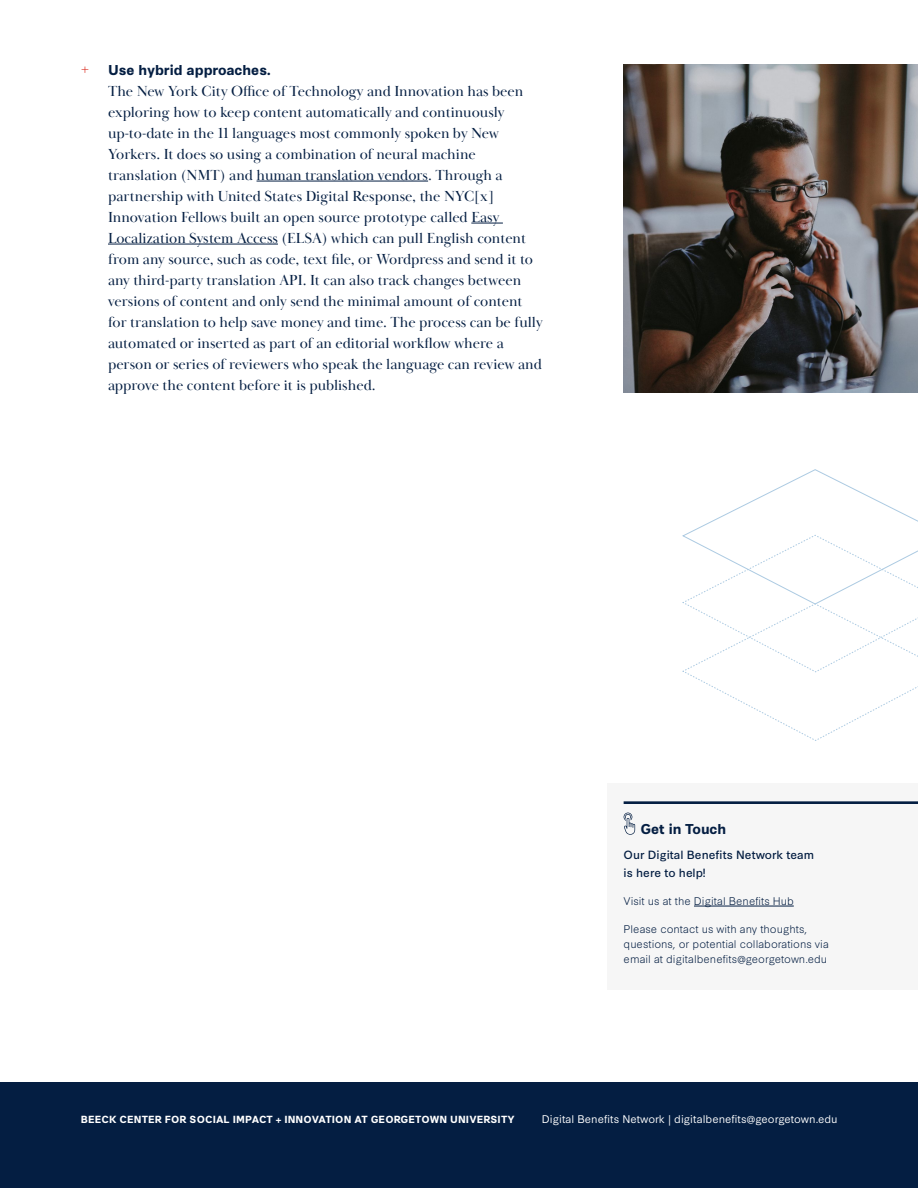
<style>
.page{position:relative;width:918px;height:1188px;background:#fff}
.page>*{position:absolute;margin:0;border:0;box-sizing:border-box;transform-origin:0 0}
.t1{font:15px/21px "Baskerville Display PT";color:#041e42}
.t2{font:700 13.5px "Synthese";color:#041e42}
.t3{font:11.25px/18px "Synthese";color:#041e42}
.t4{font:300 10.5px/15px "Synthese";color:#041e42}
.t5{font:10.5px "Synthese";color:#fff}
.t6{font:700 9.75px "Synthese";letter-spacing:.01em;color:#fff}
.s1{font-family:"Baskerville Display PT";font-weight:400;font-size:15px;color:#da291c}
</style>
<div class="page">
<hr style="left:257px;top:181px;width:171px;height:1px;background:#041e42">
<hr style="left:471px;top:223px;width:32px;height:1px;background:#041e42">
<hr style="left:108px;top:244px;width:170px;height:1px;background:#041e42">
<img style="left:624px;top:65px;width:294px;height:327px">
<svg style="left:682px;top:469px;width:236px;height:272px"></svg>
<div style="left:0;top:1082px;width:918px;height:106px;background:#041e42"></div>
<div style="left:608px;top:783px;width:310px;height:207px;background:#f6f6f6"></div>
<svg style="left:624px;top:813px;width:11px;height:22px"></svg>
<hr style="left:624px;top:801px;width:294px;height:3px;background:#041e42">
<hr style="left:694px;top:906px;width:100px;height:1px;background:#041e42">
<p class="t2" style="left:81px;top:59px;width:191px"><span class="s1">+</span> Use hybrid approaches.</p>
<p class="t1" style="left:108px;top:81px;width:436px">The New York City Office of Technology and Innovation has been exploring how to keep content automatically and continuously up-to-date in the 11 languages most commonly spoken by New Yorkers. It does so using a combination of neural machine translation (NMT) and human translation vendors. Through a partnership with United States Digital Response, the NYC[x] Innovation Fellows built an open source prototype called Easy Localization System Access (ELSA) which can pull English content from any source, such as code, text file, or Wordpress and send it to any third-party translation API. It can also track changes between versions of content and only send the minimal amount of content for translation to help save money and time. The process can be fully automated or inserted as part of an editorial workflow where a person or series of reviewers who speak the language can review and approve the content before it is published.</p>
<p class="t2" style="left:640px;top:819px;width:87px">Get in Touch</p>
<p class="t3" style="left:624px;top:845px;width:192px">Our Digital Benefits Network team is here to help!</p>
<p class="t4" style="left:624px;top:893px;width:172px">Visit us at the Digital Benefits Hub</p>
<p class="t4" style="left:624px;top:921px;width:207px">Please contact us with any thoughts, questions, or potential collaborations via email at digitalbenefits@georgetown.edu</p>
<p class="t6" style="left:81px;top:1112px;width:435px">BEECK CENTER FOR SOCIAL IMPACT + INNOVATION AT GEORGETOWN UNIVERSITY</p>
<p class="t5" style="left:542px;top:1111px;width:297px">Digital Benefits Network | digitalbenefits@georgetown.edu</p>
</div>
